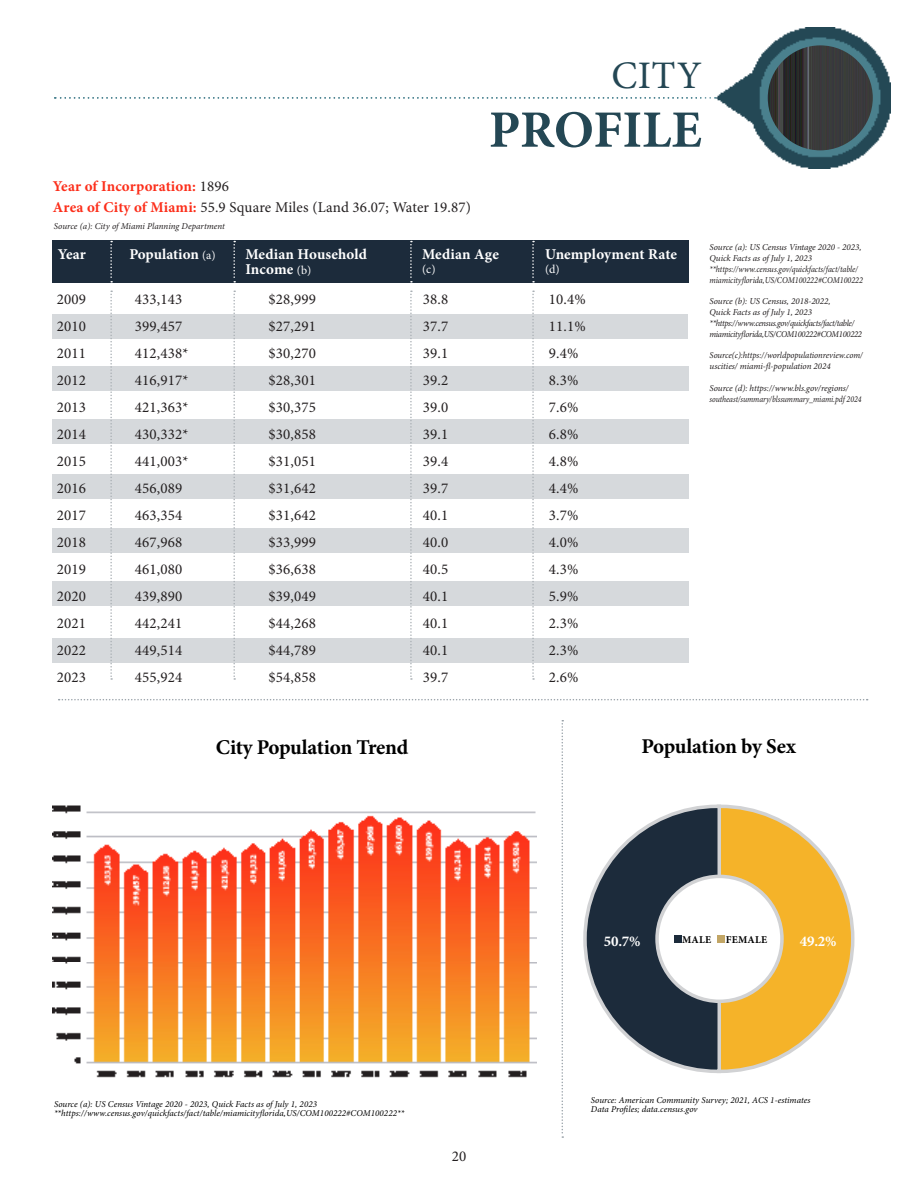
<style>
.page{position:relative;width:918px;height:1188px;background:#fff}
.page>*{position:absolute;margin:0;border:0;box-sizing:border-box;transform-origin:0 0}
.t1{font:700 52.5px "Minion Pro";letter-spacing:-.005em;color:#244754}
.t2{font:39px "Minion Pro";color:#244754}
.t3{font:700 21px "Minion Pro";letter-spacing:-.015em;color:#000}
.t4{font:15px/21px "Minion Pro";letter-spacing:.01em;color:#231f20}
.t5{font:700 15px/15px "Minion Pro";letter-spacing:.005em;color:#fff}
.t6{font:12px "Minion Pro";color:#fff}
.t7{font:700 10.5px "Minion Pro";letter-spacing:.02em;color:#000}
.t8{font:italic 9px/10.8px "Minion Pro";letter-spacing:-.005em;color:#231f20}
.t9{font:italic 9px/9px "Minion Pro";letter-spacing:.005em;color:#000}
.t10{font:italic 9px/10.8px "Minion Pro";letter-spacing:-.03em;color:#231f20}
.t11{font:italic 9px/10.8px "Minion Pro";letter-spacing:-.005em;color:#231f20;scale:.96 1}
.s1{font-weight:700;color:#fc2e1a}
.s2{font-weight:400;font-size:12px}
</style>
<div class="page">
<img style="left:758px;top:27px;width:133px;height:142px">
<img style="left:768px;top:45px;width:105px;height:105px;border-radius:52px">
<svg style="left:55px;top:59px;width:719px;height:78px"></svg>
<div style="left:53px;top:314px;width:635px;height:25px;background:#d6d9dc"></div>
<div style="left:52px;top:366px;width:636px;height:25px;background:#d6d9dc"></div>
<div style="left:52px;top:419px;width:636px;height:25px;background:#d6d9dc"></div>
<div style="left:52px;top:474px;width:636px;height:25px;background:#d6d9dc"></div>
<div style="left:52px;top:528px;width:636px;height:25px;background:#d6d9dc"></div>
<div style="left:52px;top:582px;width:636px;height:24px;background:#d6d9dc"></div>
<div style="left:52px;top:638px;width:636px;height:25px;background:#d6d9dc"></div>
<svg style="left:562px;top:720px;width:1px;height:418px"></svg>
<svg style="left:110px;top:291px;width:2px;height:389px"></svg>
<svg style="left:233px;top:291px;width:2px;height:389px"></svg>
<svg style="left:410px;top:291px;width:2px;height:389px"></svg>
<svg style="left:532px;top:291px;width:2px;height:389px"></svg>
<div style="left:52px;top:240px;width:636px;height:43px;background:#1c2b3b"></div>
<svg style="left:59px;top:699px;width:809px;height:1px"></svg>
<svg style="left:110px;top:241px;width:2px;height:42px"></svg>
<svg style="left:233px;top:241px;width:2px;height:42px"></svg>
<svg style="left:410px;top:241px;width:2px;height:42px"></svg>
<svg style="left:532px;top:241px;width:2px;height:42px"></svg>
<svg style="left:583px;top:804px;width:272px;height:269px"></svg>
<div style="left:657px;top:876px;width:125px;height:125px;background:#fff;border-radius:50%"></div>
<div style="left:655px;top:875px;width:129px;height:128px;border:4px solid #d1d2d4;border-radius:50%"></div>
<div style="left:674px;top:935px;width:8px;height:8px;background:#1c2b3b"></div>
<div style="left:717px;top:935px;width:8px;height:8px;background:#c2a666"></div>
<img style="left:53px;top:805px;width:484px;height:273px">
<p class="t2" style="left:611px;top:49px;width:92px">CITY</p>
<p class="t1" style="left:489px;top:93px;width:214px">PROFILE</p>
<p class="t4" style="left:53px;top:176px;width:420px"><span class="s1">Year of Incorporation:</span> 1896<br><span class="s1">Area of City of Miami:</span> 55.9 Square Miles (Land 36.07; Water 19.87)</p>
<p class="t8" style="left:54px;top:221px;width:173px">Source (a): City of Miami Planning Department</p>
<p class="t5" style="left:58px;top:246px;width:30px">Year</p>
<p class="t5" style="left:129px;top:246px;width:88px">Population <span class="s2">(a)</span></p>
<p class="t5" style="left:422px;top:246px;width:78px">Median Age</p>
<p class="t6" style="left:422px;top:261px;width:15px">(c)</p>
<p class="t5" style="left:245px;top:246px;width:123px">Median Household<br>Income <span class="s2">(b)</span></p>
<p class="t5" style="left:545px;top:246px;width:133px">Unemployment Rate</p>
<p class="t6" style="left:545px;top:261px;width:16px">(d)</p>
<p class="t4" style="left:57px;top:289px;width:31px">2009</p>
<p class="t4" style="left:135px;top:289px;width:49px">433,143</p>
<p class="t4" style="left:268px;top:289px;width:49px">$28,999</p>
<p class="t4" style="left:423px;top:289px;width:27px">38.8</p>
<p class="t4" style="left:549px;top:289px;width:38px">10.4%</p>
<p class="t4" style="left:57px;top:316px;width:31px">2010</p>
<p class="t4" style="left:135px;top:316px;width:49px">399,457</p>
<p class="t4" style="left:268px;top:316px;width:49px">$27,291</p>
<p class="t4" style="left:423px;top:316px;width:27px">37.7</p>
<p class="t4" style="left:549px;top:316px;width:38px">11.1%</p>
<p class="t4" style="left:57px;top:343px;width:31px">2011</p>
<p class="t4" style="left:135px;top:343px;width:55px">412,438*</p>
<p class="t4" style="left:268px;top:343px;width:49px">$30,270</p>
<p class="t4" style="left:423px;top:343px;width:27px">39.1</p>
<p class="t4" style="left:549px;top:343px;width:31px">9.4%</p>
<p class="t4" style="left:57px;top:370px;width:31px">2012</p>
<p class="t4" style="left:135px;top:370px;width:55px">416,917*</p>
<p class="t4" style="left:268px;top:370px;width:49px">$28,301</p>
<p class="t4" style="left:423px;top:370px;width:27px">39.2</p>
<p class="t4" style="left:549px;top:370px;width:31px">8.3%</p>
<p class="t4" style="left:57px;top:397px;width:31px">2013</p>
<p class="t4" style="left:135px;top:397px;width:55px">421,363*</p>
<p class="t4" style="left:268px;top:397px;width:49px">$30,375</p>
<p class="t4" style="left:423px;top:397px;width:27px">39.0</p>
<p class="t4" style="left:549px;top:397px;width:31px">7.6%</p>
<p class="t4" style="left:57px;top:424px;width:31px">2014</p>
<p class="t4" style="left:135px;top:424px;width:55px">430,332*</p>
<p class="t4" style="left:268px;top:424px;width:49px">$30,858</p>
<p class="t4" style="left:423px;top:424px;width:27px">39.1</p>
<p class="t4" style="left:549px;top:424px;width:31px">6.8%</p>
<p class="t4" style="left:57px;top:451px;width:31px">2015</p>
<p class="t4" style="left:135px;top:451px;width:55px">441,003*</p>
<p class="t4" style="left:268px;top:451px;width:49px">$31,051</p>
<p class="t4" style="left:423px;top:451px;width:27px">39.4</p>
<p class="t4" style="left:549px;top:451px;width:31px">4.8%</p>
<p class="t4" style="left:57px;top:478px;width:31px">2016</p>
<p class="t4" style="left:135px;top:478px;width:49px">456,089</p>
<p class="t4" style="left:268px;top:478px;width:49px">$31,642</p>
<p class="t4" style="left:423px;top:478px;width:27px">39.7</p>
<p class="t4" style="left:549px;top:478px;width:31px">4.4%</p>
<p class="t4" style="left:57px;top:505px;width:31px">2017</p>
<p class="t4" style="left:135px;top:505px;width:49px">463,354</p>
<p class="t4" style="left:268px;top:505px;width:49px">$31,642</p>
<p class="t4" style="left:423px;top:505px;width:27px">40.1</p>
<p class="t4" style="left:549px;top:505px;width:31px">3.7%</p>
<p class="t4" style="left:57px;top:532px;width:31px">2018</p>
<p class="t4" style="left:135px;top:532px;width:49px">467,968</p>
<p class="t4" style="left:268px;top:532px;width:49px">$33,999</p>
<p class="t4" style="left:423px;top:532px;width:27px">40.0</p>
<p class="t4" style="left:549px;top:532px;width:31px">4.0%</p>
<p class="t4" style="left:57px;top:559px;width:31px">2019</p>
<p class="t4" style="left:135px;top:559px;width:49px">461,080</p>
<p class="t4" style="left:268px;top:559px;width:49px">$36,638</p>
<p class="t4" style="left:423px;top:559px;width:27px">40.5</p>
<p class="t4" style="left:549px;top:559px;width:31px">4.3%</p>
<p class="t4" style="left:57px;top:586px;width:31px">2020</p>
<p class="t4" style="left:135px;top:586px;width:49px">439,890</p>
<p class="t4" style="left:268px;top:586px;width:49px">$39,049</p>
<p class="t4" style="left:423px;top:586px;width:27px">40.1</p>
<p class="t4" style="left:549px;top:586px;width:31px">5.9%</p>
<p class="t4" style="left:57px;top:613px;width:31px">2021</p>
<p class="t4" style="left:135px;top:613px;width:49px">442,241</p>
<p class="t4" style="left:268px;top:613px;width:49px">$44,268</p>
<p class="t4" style="left:423px;top:613px;width:27px">40.1</p>
<p class="t4" style="left:549px;top:613px;width:31px">2.3%</p>
<p class="t4" style="left:57px;top:640px;width:31px">2022</p>
<p class="t4" style="left:135px;top:640px;width:49px">449,514</p>
<p class="t4" style="left:268px;top:640px;width:49px">$44,789</p>
<p class="t4" style="left:423px;top:640px;width:27px">40.1</p>
<p class="t4" style="left:549px;top:640px;width:31px">2.3%</p>
<p class="t4" style="left:57px;top:667px;width:31px">2023</p>
<p class="t4" style="left:135px;top:667px;width:49px">455,924</p>
<p class="t4" style="left:268px;top:667px;width:49px">$54,858</p>
<p class="t4" style="left:423px;top:667px;width:27px">39.7</p>
<p class="t4" style="left:549px;top:667px;width:31px">2.6%</p>
<p class="t8" style="left:710px;top:242px;width:155px">Source (a): US Census Vintage 2020 - 2023, Quick Facts as of July 1, 2023 **https://www.census.gov/quickfacts/fact/table/ miamicityflorida,US/COM100222#COM100222</p>
<p class="t10" style="left:710px;top:296px;width:154px">Source (b): US Census, 2018-2022,<br>Quick Facts as of July 1, 2023 **https://www.census.gov/quickfacts/fact/table/ miamicityflorida,US/COM100222#COM100222</p>
<p class="t11" style="left:710px;top:350px;width:161px">Source(c):https://worldpopulationreview.com/ uscities/ miami-fl-population 2024</p>
<p class="t8" style="left:710px;top:383px;width:154px">Source (d): https://www.bls.gov/regions/ southeast/summary/blssummary_miami.pdf 2024</p>
<p class="t3" style="left:216px;top:732px;width:194px">City Population Trend</p>
<p class="t3" style="left:641px;top:732px;width:156px">Population by Sex</p>
<p class="t9" style="left:54px;top:1100px;width:352px">Source (a): US Census Vintage 2020 - 2023, Quick Facts as of July 1, 2023 **https://www.census.gov/quickfacts/fact/table/miamicityflorida,US/COM100222#COM100222**</p>
<p class="t4" style="left:452px;top:1146px;width:16px">20</p>
<p class="t5" style="left:604px;top:933px;width:38px">50.7%</p>
<p class="t7" style="left:682px;top:932px;width:31px">MALE</p>
<p class="t7" style="left:726px;top:932px;width:43px">FEMALE</p>
<p class="t5" style="left:800px;top:933px;width:38px">49.2%</p>
<p class="t9" style="left:591px;top:1096px;width:221px">Source: American Community Survey; 2021, ACS 1-estimates<br>Data Profiles; data.census.gov</p>
</div>
